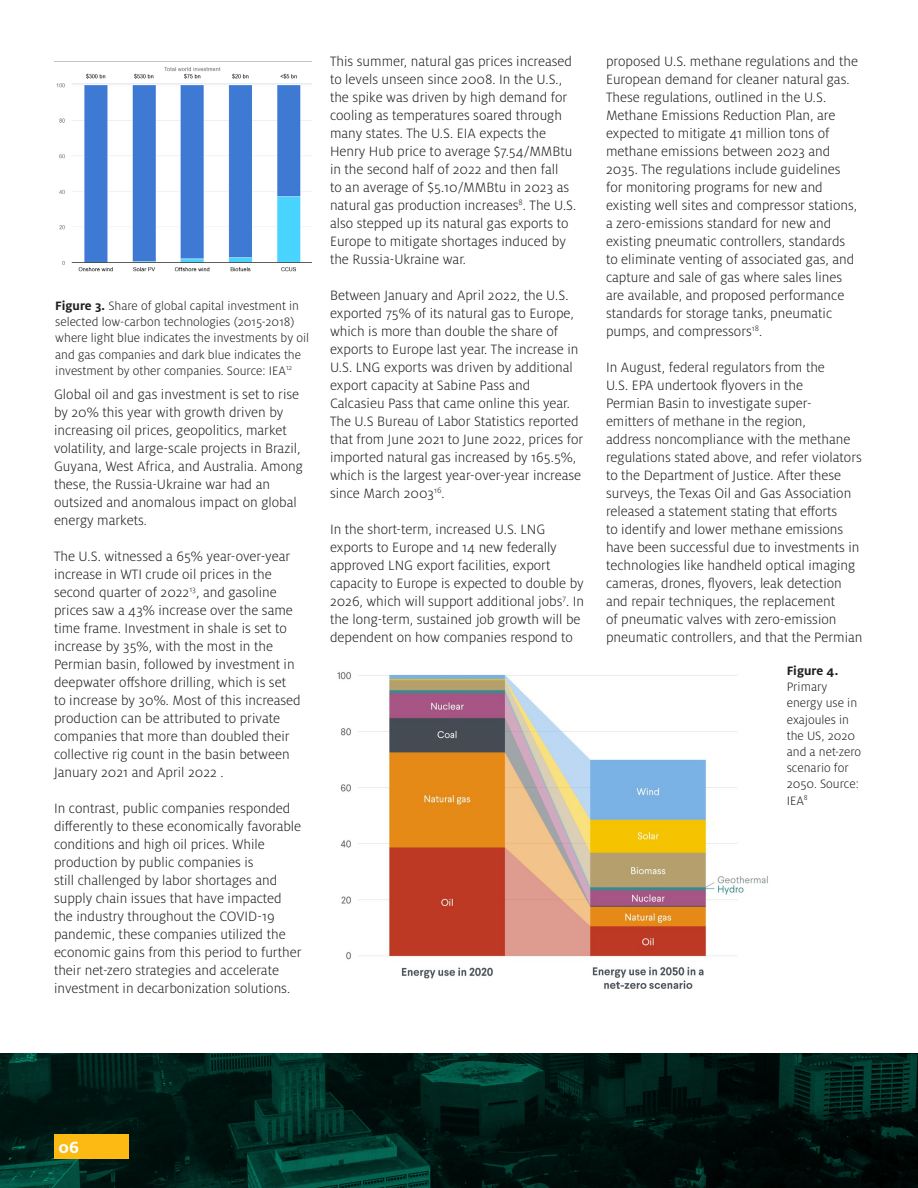
<style>
.page{position:relative;width:918px;height:1188px;background:#fff}
.page>*{position:absolute;margin:0;border:0;box-sizing:border-box;transform-origin:0 0}
.t1{font:700 18px "Milo OT";color:#fff}
.t2{font:300 15px/18px "Milo OT";color:#231f20}
.t3{font:300 13.5px/16.2px "Milo OT";color:#231f20}
.t4{font:700 13.5px "Milo OT";color:#231f20}
.s1{font-weight:700}
</style>
<div class="page">
<img style="left:0;top:1053px;width:918px;height:135px">
<div style="left:54px;top:1134px;width:74px;height:25px;background:#fcba13"></div>
<img style="left:54px;top:61px;width:258px;height:211px">
<img style="left:337px;top:672px;width:431px;height:317px">
<p class="t3" style="left:55px;top:298px;width:255px"><span class="s1">Figure 3.</span> Share of global capital investment in selected low-carbon technologies (2015-2018) where light blue indicates the investments by oil and gas companies and dark blue indicates the investment by other companies. Source: IEA<sup>12</sup></p>
<p class="t2" style="left:54px;top:385px;width:250px">Global oil and gas investment is set to rise by 20% this year with growth driven by increasing oil prices, geopolitics, market volatility, and large-scale projects in Brazil, Guyana, West Africa, and Australia. Among these, the Russia-Ukraine war had an outsized and anomalous impact on global energy markets.</p>
<p class="t2" style="left:54px;top:547px;width:248px">The U.S. witnessed a 65% year-over-year increase in WTI crude oil prices in the second quarter of 2022<sup>13</sup>, and gasoline prices saw a 43% increase over the same time frame. Investment in shale is set to increase by 35%, with the most in the Permian basin, followed by investment in deepwater offshore drilling, which is set to increase by 30%. Most of this increased production can be attributed to private companies that more than doubled their collective rig count in the basin between January 2021 and April 2022 .</p>
<p class="t2" style="left:54px;top:799px;width:249px">In contrast, public companies responded differently to these economically favorable conditions and high oil prices. While production by public companies is<br>still challenged by labor shortages and supply chain issues that have impacted the industry throughout the COVID-19 pandemic, these companies utilized the economic gains from this period to further their net-zero strategies and accelerate investment in decarbonization solutions.</p>
<p class="t2" style="left:330px;top:52px;width:248px">This summer, natural gas prices increased to levels unseen since 2008. In the U.S., the spike was driven by high demand for cooling as temperatures soared through many states. The U.S. EIA expects the Henry Hub price to average $7.54/MMBtu in the second half of 2022 and then fall<br>to an average of $5.10/MMBtu in 2023 as natural gas production increases<sup>8</sup>. The U.S. also stepped up its natural gas exports to Europe to mitigate shortages induced by the Russia-Ukraine war.</p>
<p class="t2" style="left:330px;top:286px;width:255px">Between January and April 2022, the U.S. exported 75% of its natural gas to Europe, which is more than double the share of exports to Europe last year. The increase in U.S. LNG exports was driven by additional export capacity at Sabine Pass and Calcasieu Pass that came online this year.<br>The U.S Bureau of Labor Statistics reported that from June 2021 to June 2022, prices for imported natural gas increased by 165.5%, which is the largest year-over-year increase since March 2003<sup>16</sup>.</p>
<p class="t2" style="left:330px;top:520px;width:256px">In the short-term, increased U.S. LNG exports to Europe and 14 new federally approved LNG export facilities, export capacity to Europe is expected to double by 2026, which will support additional jobs<sup>7</sup>. In the long-term, sustained job growth will be dependent on how companies respond to</p>
<p class="t2" style="left:606px;top:52px;width:253px">proposed U.S. methane regulations and the<br>European demand for cleaner natural gas.</p>
<p class="t2" style="left:606px;top:88px;width:253px">These regulations, outlined in the U.S.<br>Methane Emissions Reduction Plan, are expected to mitigate 41 million tons of methane emissions between 2023 and 2035. The regulations include guidelines for monitoring programs for new and existing well sites and compressor stations, a zero-emissions standard for new and existing pneumatic controllers, standards to eliminate venting of associated gas, and capture and sale of gas where sales lines are available, and proposed performance standards for storage tanks, pneumatic pumps, and compressors<sup>18</sup>.</p>
<p class="t2" style="left:606px;top:358px;width:258px">In August, federal regulators from the<br>U.S. EPA undertook flyovers in the<br>Permian Basin to investigate super&shy;emitters of methane in the region,<br>address noncompliance with the methane regulations stated above, and refer violators to the Department of Justice. After these surveys, the Texas Oil and Gas Association released a statement stating that efforts<br>to identify and lower methane emissions have been successful due to investments in technologies like handheld optical imaging cameras, drones, flyovers, leak detection and repair techniques, the replacement<br>of pneumatic valves with zero-emission pneumatic controllers, and that the Permian</p>
<p class="t4" style="left:787px;top:663px;width:53px">Figure 4.</p>
<p class="t3" style="left:787px;top:679px;width:42px">Primary</p>
<p class="t3" style="left:787px;top:695px;width:76px">energy use in exajoules in the US, 2020 and a net-zero scenario for<br>2050. Source:<br>IEA<sup>8</sup></p>
<p class="t1" style="left:59px;top:1138px;width:22px">06</p>
</div>
